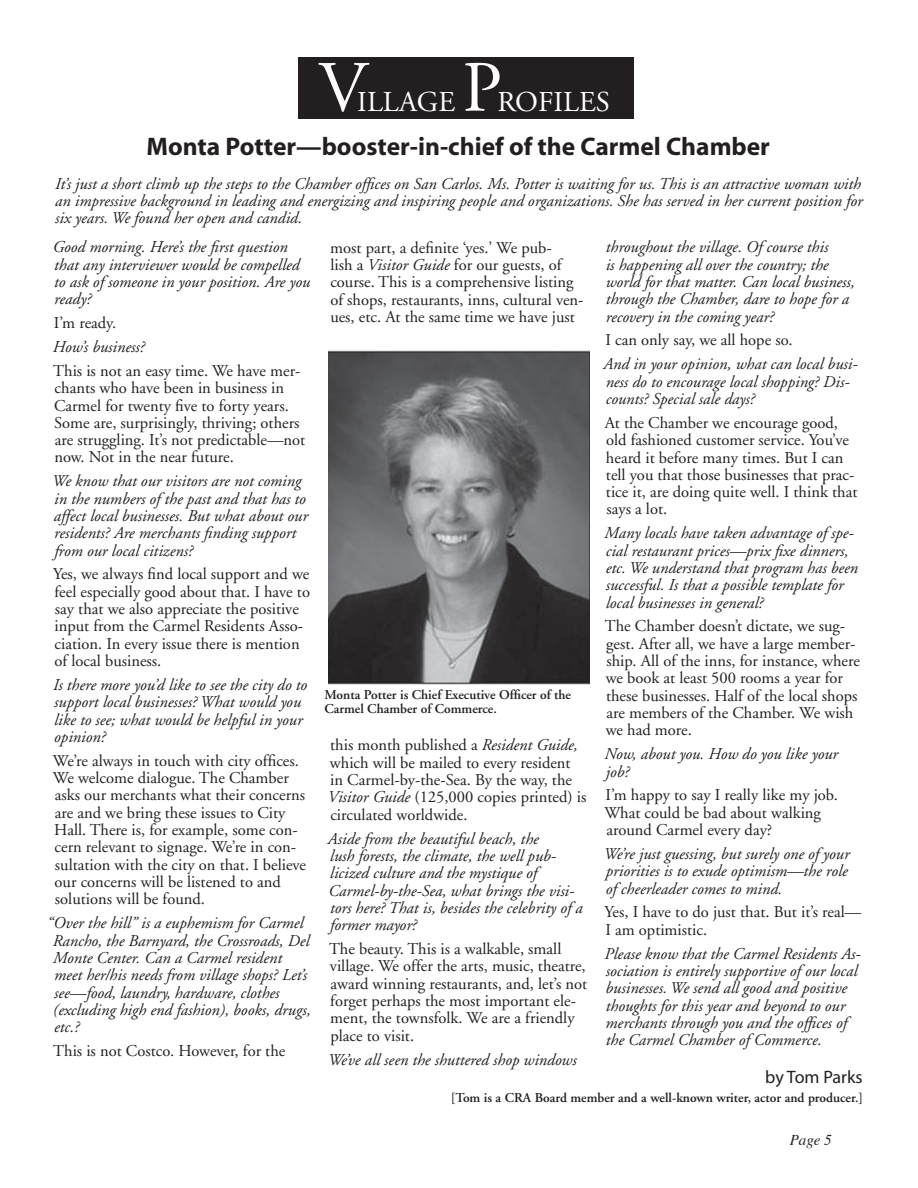
<style>
.page{position:relative;width:918px;height:1188px;background:#fff}
.page>*{position:absolute;margin:0;border:0;box-sizing:border-box;transform-origin:0 0}
.t1{font:72px "Adobe Garamond";color:#fff}
.t2{font:28.8px "Adobe Garamond";color:#fff}
.t3{font:700 25.5px "Myriad";color:#231f20}
.t4{font:18px "Myriad";color:#231f20}
.t5{font:italic 16.5px/17.2px "Adobe Garamond";color:#231f20}
.t6{font:16.5px/17.2px "Adobe Garamond";color:#231f20}
.t7{font:italic 15px "Times";color:#231f20}
.t8{font:600 13.5px/13.5px "Adobe Garamond";color:#231f20}
.s1{font-style:italic}
</style>
<div class="page">
<div style="left:298px;top:57px;width:336px;height:62px;background:#231f20"></div>
<img style="left:328px;top:350px;width:262px;height:334px">
<h1 class="t1" style="left:319px;top:59px;width:50px">V</h1>
<h2 class="t2" style="left:357px;top:90px;width:99px">ILLAGE</h2>
<h1 class="t1" style="left:462px;top:59px;width:41px">P</h1>
<h2 class="t2" style="left:498px;top:90px;width:114px">ROFILES</h2>
<h3 class="t3" style="left:146px;top:137px;width:625px">Monta Potter—booster-in-chief of the Carmel Chamber</h3>
<p class="t5" style="left:55px;top:176px;width:809px;text-align:justify">It’s just a short climb up the steps to the Chamber offices on San Carlos. Ms. Potter is waiting for us. This is an attractive woman with an impressive background in leading and energizing and inspiring people and organizations. She has served in her current position for six years. We found her open and candid.</p>
<p class="t5" style="left:53px;top:240px;width:259px">Good morning. Here’s the first question that any interviewer would be compelled to ask of someone in your position. Are you ready?</p>
<p class="t6" style="left:54px;top:316px;width:64px">I’m ready.</p>
<p class="t5" style="left:53px;top:340px;width:93px">How’s business?</p>
<p class="t6" style="left:53px;top:363px;width:254px">This is not an easy time. We have mer&shy;chants who have been in business in Carmel for twenty five to forty years.<br>Some are, surprisingly, thriving; others are struggling. It’s not predictable—not now. Not in the near future.</p>
<p class="t5" style="left:52px;top:474px;width:257px">We know that our visitors are not coming in the numbers of the past and that has to affect local businesses. But what about our residents? Are merchants finding support from our local citizens?</p>
<p class="t6" style="left:53px;top:567px;width:258px">Yes, we always find local support and we feel especially good about that. I have to say that we also appreciate the positive input from the Carmel Residents Asso&shy;ciation. In every issue there is mention of local business.</p>
<p class="t5" style="left:53px;top:678px;width:256px">Is there more you’d like to see the city do to support local businesses? What would you like to see; what would be helpful in your opinion?</p>
<p class="t6" style="left:53px;top:753px;width:255px">We’re always in touch with city offices.<br>We welcome dialogue. The Chamber asks our merchants what their concerns are and we bring these issues to City Hall. There is, for example, some con&shy;cern relevant to signage. We’re in con&shy;sultation with the city on that. I believe our concerns will be listened to and solutions will be found.</p>
<p class="t5" style="left:53px;top:916px;width:259px;text-indent:-6px">“Over the hill” is a euphemism for Carmel Rancho, the Barnyard, the Crossroads, Del Monte Center. Can a Carmel resident meet her/his needs from village shops? Let’s see—food, laundry, hardware, clothes (excluding high end fashion), books, drugs, etc.?</p>
<p class="t6" style="left:53px;top:1044px;width:234px">This is not Costco. However, for the</p>
<p class="t5" style="left:606px;top:240px;width:251px">throughout the village. Of course this<br>is happening all over the country; the world for that matter. Can local business, through the Chamber, dare to hope for a recovery in the coming year?</p>
<p class="t6" style="left:605px;top:333px;width:189px">I can only say, we all hope so.</p>
<p class="t5" style="left:604px;top:357px;width:256px">And in your opinion, what can local busi&shy;ness do to encourage local shopping? Dis&shy;counts? Special sale days?</p>
<p class="t6" style="left:605px;top:415px;width:254px">At the Chamber we encourage good, old fashioned customer service. You’ve heard it before many times. But I can tell you that those businesses that prac&shy;tice it, are doing quite well. I think that says a lot.</p>
<p class="t5" style="left:605px;top:526px;width:255px">Many locals have taken advantage of spe&shy;cial restaurant prices—prix fixe dinners, etc. We understand that program has been successful. Is that a possible template for local businesses in general?</p>
<p class="t6" style="left:605px;top:619px;width:257px">The Chamber doesn’t dictate, we sug&shy;gest. After all, we have a large member&shy;ship. All of the inns, for instance, where we book at least 500 rooms a year for these businesses. Half of the local shops are members of the Chamber. We wish we had more.</p>
<p class="t5" style="left:605px;top:747px;width:235px">Now, about you. How do you like your job?</p>
<p class="t6" style="left:604px;top:788px;width:235px">I’m happy to say I really like my job.<br>What could be bad about walking around Carmel every day?</p>
<p class="t5" style="left:604px;top:847px;width:247px;text-align:justify">We’re just guessing, but surely one of your priorities is to exude optimism—the role of cheerleader comes to mind.</p>
<p class="t6" style="left:605px;top:905px;width:258px">Yes, I have to do just that. But it’s real—<br>I am optimistic.</p>
<p class="t5" style="left:605px;top:946px;width:258px">Please know that the Carmel Residents As&shy;sociation is entirely supportive of our local businesses. We send all good and positive thoughts for this year and beyond to our merchants through you and the offices of the Carmel Chamber of Commerce.</p>
<p class="t6" style="left:330px;top:240px;width:255px">most part, a definite ‘yes.’ We pub-<br>lish a <span class="s1">Visitor Guide</span> for our guests, of course. This is a comprehensive listing of shops, restaurants, inns, cultural ven&shy;ues, etc. At the same time we have just</p>
<p class="t8" style="left:325px;top:689px;width:248px">Monta Potter is Chief Executive Officer of the<br>Carmel Chamber of Commerce.</p>
<p class="t6" style="left:328px;top:738px;width:260px">this month published a <span class="s1">Resident Guide, </span>which will be mailed to every resident<br>in Carmel-by-the-Sea. By the way, the <span class="s1">Visitor Guide</span> (125,000 copies printed) is circulated worldwide.</p>
<p class="t5" style="left:328px;top:831px;width:256px">Aside from the beautiful beach, the<br>lush forests, the climate, the well pub&shy;licized culture and the mystique of Carmel-by-the-Sea, what brings the visi&shy;tors here? That is, besides the celebrity of a former mayor?</p>
<p class="t6" style="left:329px;top:942px;width:260px">The beauty. This is a walkable, small village. We offer the arts, music, theatre, award winning restaurants, and, let’s not forget perhaps the most important ele&shy;ment, the townsfolk. We are a friendly place to visit.</p>
<p class="t5" style="left:328px;top:1052px;width:250px">We’ve all seen the shuttered shop windows</p>
<p class="t4" style="left:765px;top:1070px;width:99px">by Tom Parks</p>
<p class="t8" style="left:451px;top:1092px;width:413px">[Tom is a CRA Board member and a well-known writer, actor and producer.]</p>
<p class="t7" style="left:790px;top:1134px;width:44px">Page 5</p>
</div>
